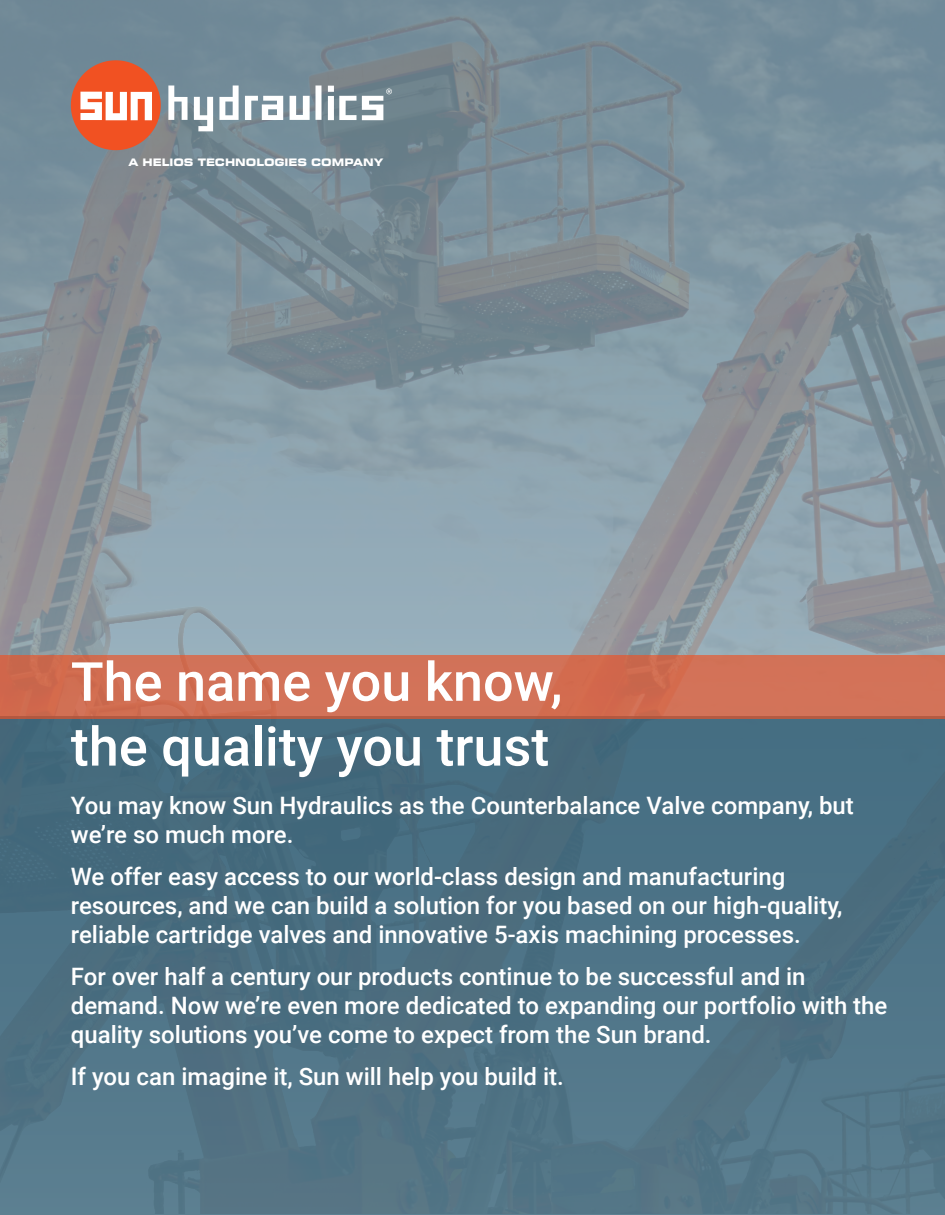
<style>
.page{position:relative;width:945px;height:1215px;background:#fff}
.page>*{position:absolute;margin:0;border:0;box-sizing:border-box;transform-origin:0 0}
.t1{font:500 54px "Roboto";color:#fff}
.t2{font:500 24px/28.8px "Roboto";color:#fff}
.t3{font:11.1px "Eurostile Unicase LT Pro";color:#fff;scale:.86 1}
</style>
<div class="page">
<img style="left:0;top:0;width:945px;height:655px">
<div style="left:0;top:717px;width:945px;height:498px;background:#4c7083"></div>
<div style="left:0;top:655px;width:945px;height:63px;background:linear-gradient(to right,#d06e53,#d37258)"></div>
<svg style="left:71px;top:60px;width:90px;height:90px"></svg>
<svg style="left:168px;top:85px;width:20px;height:35px"></svg>
<svg style="left:194px;top:97px;width:19px;height:34px"></svg>
<svg style="left:219px;top:86px;width:20px;height:34px"></svg>
<svg style="left:245px;top:96px;width:38px;height:24px"></svg>
<svg style="left:290px;top:96px;width:20px;height:24px"></svg>
<div style="left:315px;top:85px;width:7px;height:35px;background:#fff"></div>
<svg style="left:328px;top:86px;width:64px;height:34px"></svg>
<p class="t3" style="left:128px;top:156px;width:298px">A HELIOS TECHNOLOGIES COMPANY</p>
<p class="t1" style="left:71px;top:644px;width:493px">The name you know,</p>
<p class="t1" style="left:71px;top:709px;width:480px">the quality you trust</p>
<p class="t2" style="left:71px;top:790px;width:785px">You may know Sun Hydraulics as the Counterbalance Valve company, but we’re so much more.</p>
<p class="t2" style="left:71px;top:861px;width:773px">We offer easy access to our world-class design and manufacturing resources, and we can build a solution for you based on our high-quality, reliable cartridge valves and innovative 5-axis machining processes.</p>
<p class="t2" style="left:71px;top:961px;width:818px">For over half a century our products continue to be successful and in demand. Now we’re even more dedicated to expanding our portfolio with the quality solutions you’ve come to expect from the Sun brand.</p>
<p class="t2" style="left:71px;top:1061px;width:494px">If you can imagine it, Sun will help you build it.</p>
</div>
